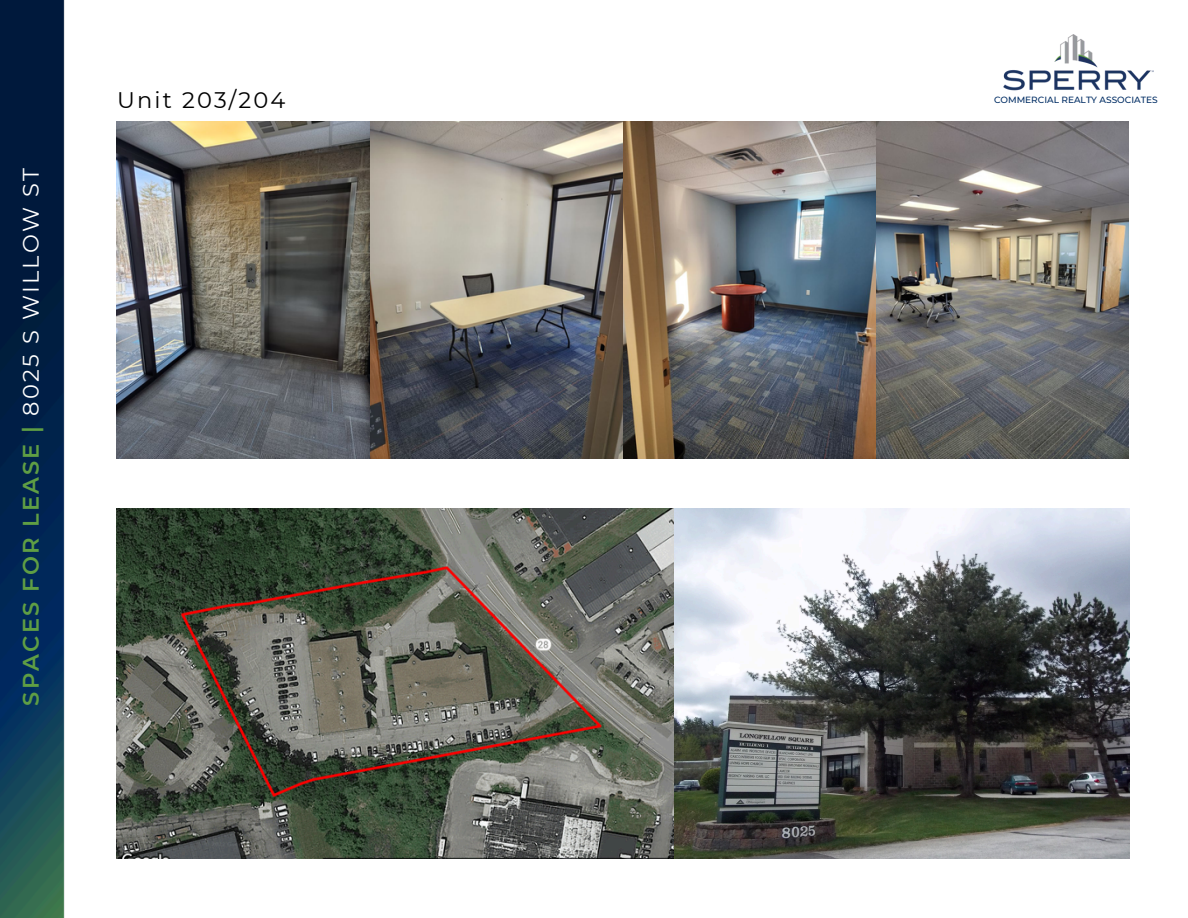
<style>
.page{position:relative;width:1188px;height:918px;background:#fff}
.page>*{position:absolute;margin:0;border:0;box-sizing:border-box;transform-origin:0 0}
.t1{font:600 22.5px "Montserrat";letter-spacing:.095em;color:#5f9e44}
.t2{font:22.5px "Montserrat";letter-spacing:.095em;color:#000}
.t3{font:500 9px "Montserrat";color:#002d64}
.s1{font-weight:400;color:#fff}
</style>
<div class="page">
<img style="left:0;top:0;width:65px;height:918px">
<img style="left:1003px;top:35px;width:150px;height:56px">
<img style="left:116px;top:121px;width:1013px;height:338px">
<img style="left:116px;top:509px;width:1013px;height:350px">
<h1 class="t1" style="left:17px;top:706px;width:539px;rotate:-90deg">SPACES FOR LEASE | <span class="s1">8025 S WILLOW ST</span></h1>
<h2 class="t2" style="left:117px;top:86px;width:170px">Unit 203/204</h2>
<p class="t3" style="left:994px;top:94px;width:165px">COMMERCIAL REALTY ASSOCIATES</p>
</div>
